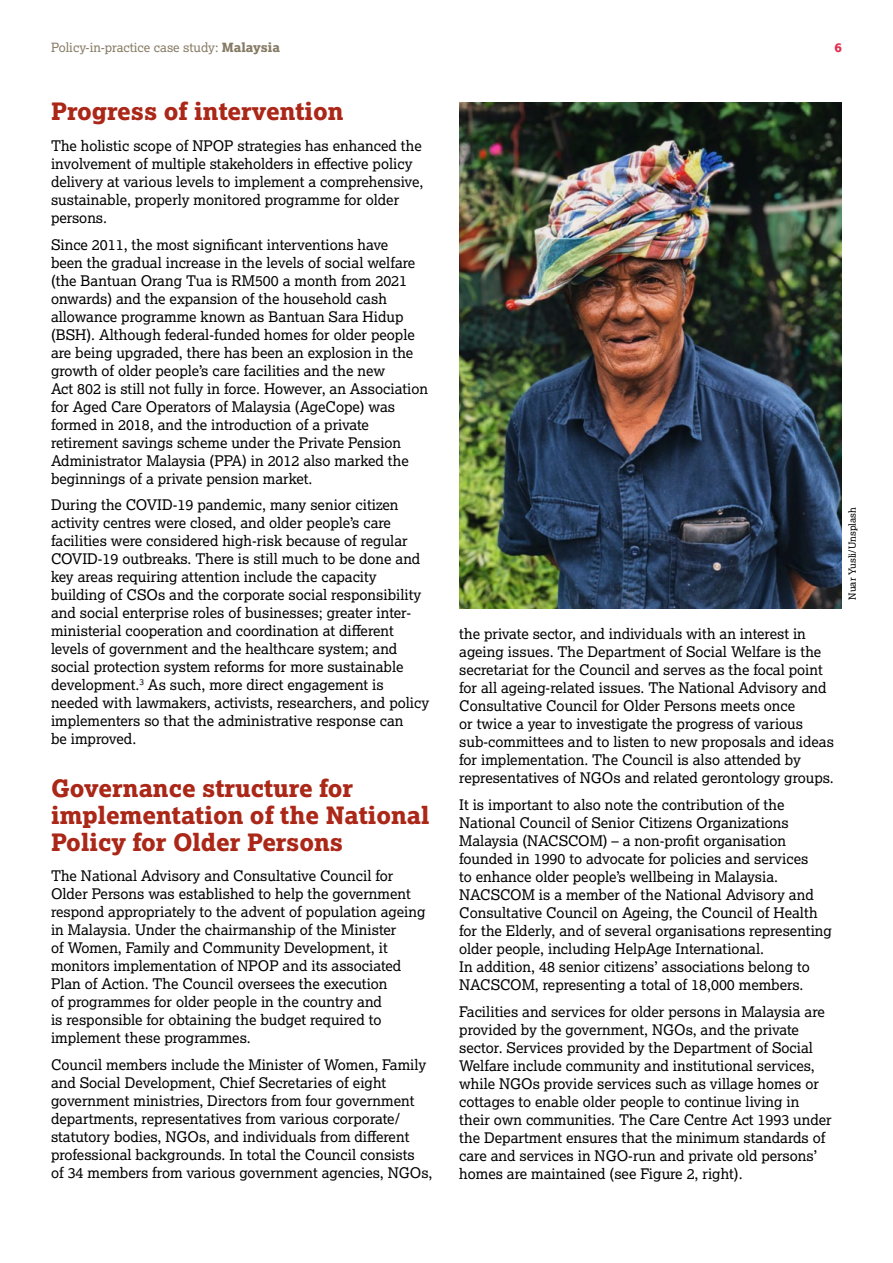
<style>
.page{position:relative;width:893px;height:1263px;background:#fff}
.page>*{position:absolute;margin:0;border:0;box-sizing:border-box;transform-origin:0 0}
.t1{font:24px/27px "Lexia X Bold";color:#ab2718}
.t2{font:14.7px/18px "Lexia";color:#000}
.t3{font:12.75px "Lexia";color:#867a64}
.t4{font:12.75px "Lexia X Bold";color:#e12e50}
.t5{font:9.75px "Lexia";color:#000}
.s1{font-family:"Lexia X Bold"}
</style>
<div class="page">
<img style="left:459px;top:102px;width:383px;height:506px">
<p class="t3" style="left:51px;top:40px;width:230px">Policy-in-practice case study: <span class="s1">Malaysia</span></p>
<p class="t4" style="left:834px;top:39px;width:9px">6</p>
<h1 class="t1" style="left:51px;top:98px;width:294px">Progress of intervention</h1>
<p class="t2" style="left:51px;top:136px;width:374px">The holistic scope of NPOP strategies has enhanced the involvement of multiple stakeholders in effective policy delivery at various levels to implement a comprehensive, sustainable, properly monitored programme for older persons.</p>
<p class="t2" style="left:51px;top:235px;width:378px">Since 2011, the most significant interventions have<br>been the gradual increase in the levels of social welfare (the Bantuan Orang Tua is RM500 a month from 2021 onwards) and the expansion of the household cash allowance programme known as Bantuan Sara Hidup (BSH). Although federal-funded homes for older people are being upgraded, there has been an explosion in the growth of older people’s care facilities and the new<br>Act 802 is still not fully in force. However, an Association for Aged Care Operators of Malaysia (AgeCope) was formed in 2018, and the introduction of a private retirement savings scheme under the Private Pension Administrator Malaysia (PPA) in 2012 also marked the beginnings of a private pension market.</p>
<p class="t2" style="left:51px;top:495px;width:380px">During the COVID-19 pandemic, many senior citizen activity centres were closed, and older people’s care facilities were considered high-risk because of regular COVID-19 outbreaks. There is still much to be done and key areas requiring attention include the capacity building of CSOs and the corporate social responsibility and social enterprise roles of businesses; greater inter&shy;ministerial cooperation and coordination at different levels of government and the healthcare system; and social protection system reforms for more sustainable development.<sup>3</sup> As such, more direct engagement is needed with lawmakers, activists, researchers, and policy implementers so that the administrative response can<br>be improved.</p>
<h1 class="t1" style="left:51px;top:774px;width:380px">Governance structure for implementation of the National<br>Policy for Older Persons</h1>
<p class="t2" style="left:51px;top:867px;width:376px">The National Advisory and Consultative Council for Older Persons was established to help the government respond appropriately to the advent of population ageing in Malaysia. Under the chairmanship of the Minister<br>of Women, Family and Community Development, it monitors implementation of NPOP and its associated Plan of Action. The Council oversees the execution<br>of programmes for older people in the country and<br>is responsible for obtaining the budget required to implement these programmes.</p>
<p class="t2" style="left:51px;top:1055px;width:383px">Council members include the Minister of Women, Family and Social Development, Chief Secretaries of eight government ministries, Directors from four government departments, representatives from various corporate/ statutory bodies, NGOs, and individuals from different professional backgrounds. In total the Council consists<br>of 34 members from various government agencies, NGOs,</p>
<p class="t2" style="left:459px;top:625px;width:376px">the private sector, and individuals with an interest in ageing issues. The Department of Social Welfare is the secretariat for the Council and serves as the focal point for all ageing-related issues. The National Advisory and Consultative Council for Older Persons meets once<br>or twice a year to investigate the progress of various sub-committees and to listen to new proposals and ideas for implementation. The Council is also attended by representatives of NGOs and related gerontology groups.</p>
<p class="t2" style="left:459px;top:795px;width:374px">It is important to also note the contribution of the National Council of Senior Citizens Organizations Malaysia (NACSCOM) – a non-profit organisation founded in 1990 to advocate for policies and services<br>to enhance older people’s wellbeing in Malaysia.<br>NACSCOM is a member of the National Advisory and Consultative Council on Ageing, the Council of Health for the Elderly, and of several organisations representing older people, including HelpAge International.<br>In addition, 48 senior citizens’ associations belong to NACSCOM, representing a total of 18,000 members.</p>
<p class="t2" style="left:459px;top:1002px;width:374px">Facilities and services for older persons in Malaysia are provided by the government, NGOs, and the private sector. Services provided by the Department of Social Welfare include community and institutional services, while NGOs provide services such as village homes or cottages to enable older people to continue living in their own communities. The Care Centre Act 1993 under the Department ensures that the minimum standards of care and services in NGO-run and private old persons’ homes are maintained (see Figure 2, right).</p>
<p class="t5" style="left:846px;top:600px;width:94px;rotate:-90deg">Nuar Yusli/Unsplash</p>
</div>
